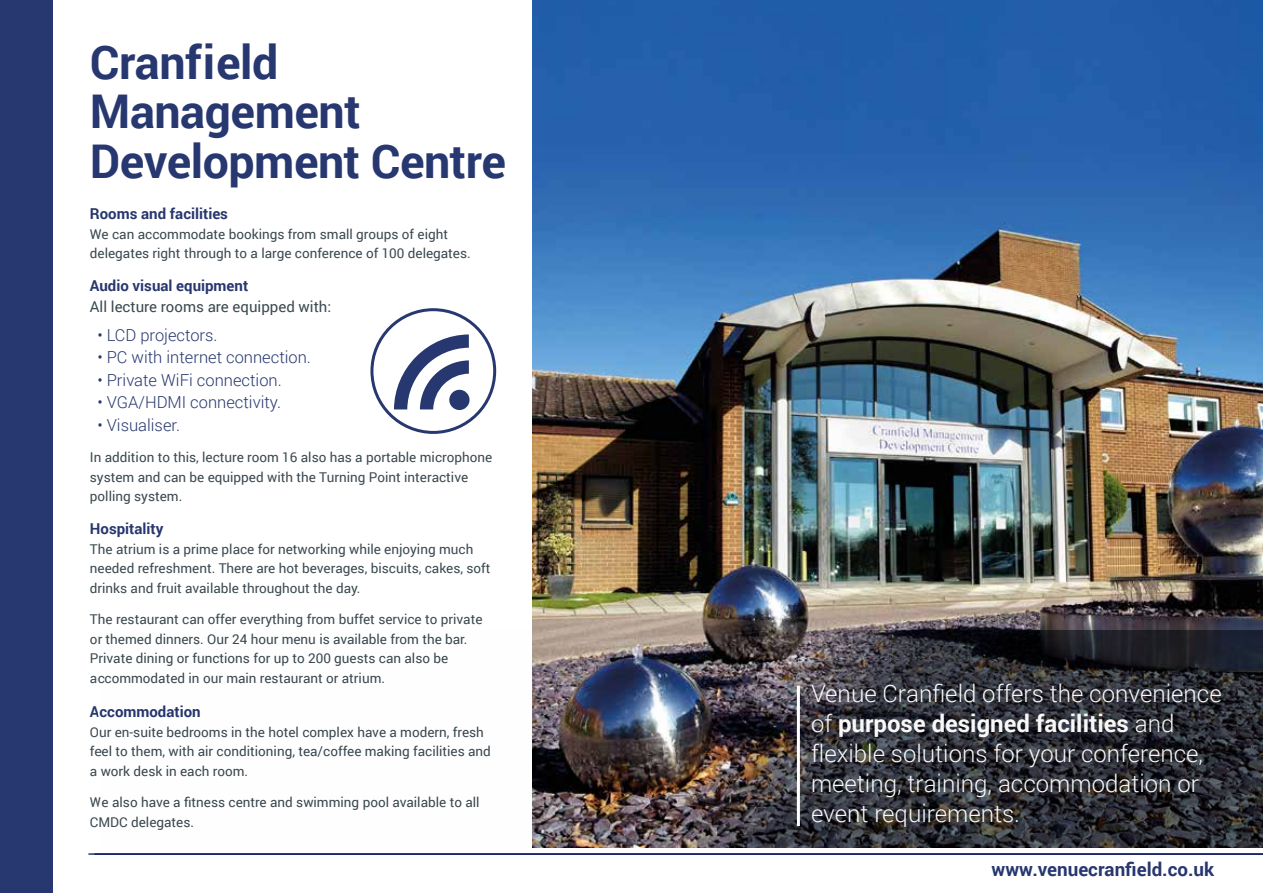
<style>
.page{position:relative;width:1263px;height:893px;background:#fff}
.page>*{position:absolute;margin:0;border:0;box-sizing:border-box;transform-origin:0 0}
.t1{font:700 46.5px/49.5px "Roboto";letter-spacing:-.01em;color:#27376f}
.t2{font:300 24px/30px "Roboto";color:#fff}
.t3{font:700 18.75px "Roboto";color:#27376f}
.t4{font:300 16.5px "Roboto";color:#27376f}
.t5{font:700 15px "Roboto";color:#27376f}
.t6{font:15px "Roboto";color:#3b4950}
.t7{font:13.5px/19.5px "Roboto";color:#3b4950}
.s1{font-weight:700}
</style>
<div class="page">
<div style="left:0;top:0;width:52px;height:893px;background:#27376f"></div>
<img style="left:532px;top:0;width:731px;height:630px">
<svg style="left:394px;top:334px;width:75px;height:75px"></svg>
<div style="left:370px;top:308px;width:126px;height:126px;border:3px solid #27376f;border-radius:50%"></div>
<hr style="left:88px;top:853px;width:1175px;height:2px;background:#27376f">
<img style="left:532px;top:630px;width:731px;height:218px">
<hr style="left:797px;top:685px;width:3px;height:141px;background:#fff">
<h1 class="t1" style="left:90px;top:36px;width:418px">Cranfield<br>Management<br>Development Centre</h1>
<p class="t5" style="left:90px;top:203px;width:140px">Rooms and facilities</p>
<p class="t7" style="left:90px;top:223px;width:382px">We can accommodate bookings from small groups of eight delegates right through to a large conference of 100 delegates.</p>
<p class="t5" style="left:90px;top:275px;width:160px">Audio visual equipment</p>
<p class="t6" style="left:90px;top:296px;width:243px">All lecture rooms are equipped with:</p>
<p class="t4" style="left:97px;top:323px;width:122px">• LCD projectors.</p>
<p class="t4" style="left:97px;top:346px;width:215px">• PC with internet connection.</p>
<p class="t4" style="left:97px;top:368px;width:186px">• Private WiFi connection.</p>
<p class="t4" style="left:97px;top:391px;width:185px">• VGA/HDMI connectivity.</p>
<p class="t4" style="left:97px;top:413px;width:84px">• Visualiser.</p>
<p class="t7" style="left:90px;top:447px;width:404px">In addition to this, lecture room 16 also has a portable microphone system and can be equipped with the Turning Point interactive polling system.</p>
<p class="t5" style="left:90px;top:518px;width:75px">Hospitality</p>
<p class="t7" style="left:90px;top:538px;width:402px">The atrium is a prime place for networking while enjoying much needed refreshment. There are hot beverages, biscuits, cakes, soft drinks and fruit available throughout the day.</p>
<p class="t7" style="left:90px;top:609px;width:394px">The restaurant can offer everything from buffet service to private or themed dinners. Our 24 hour menu is available from the bar.<br>Private dining or functions for up to 200 guests can also be accommodated in our main restaurant or atrium.</p>
<p class="t5" style="left:90px;top:701px;width:112px">Accommodation</p>
<p class="t7" style="left:90px;top:721px;width:402px">Our en-suite bedrooms in the hotel complex have a modern, fresh feel to them, with air conditioning, tea/coffee making facilities and a work desk in each room.</p>
<p class="t7" style="left:90px;top:792px;width:391px">We also have a fitness centre and swimming pool available to all<br>CMDC delegates.</p>
<h2 class="t2" style="left:811px;top:678px;width:412px">Venue Cranfield offers the convenience of <span class="s1">purpose designed facilities</span> and flexible solutions for your conference, meeting, training, accommodation or event requirements.</h2>
<h3 class="t3" style="left:991px;top:856px;width:224px">www.venuecranfield.co.uk</h3>
</div>
